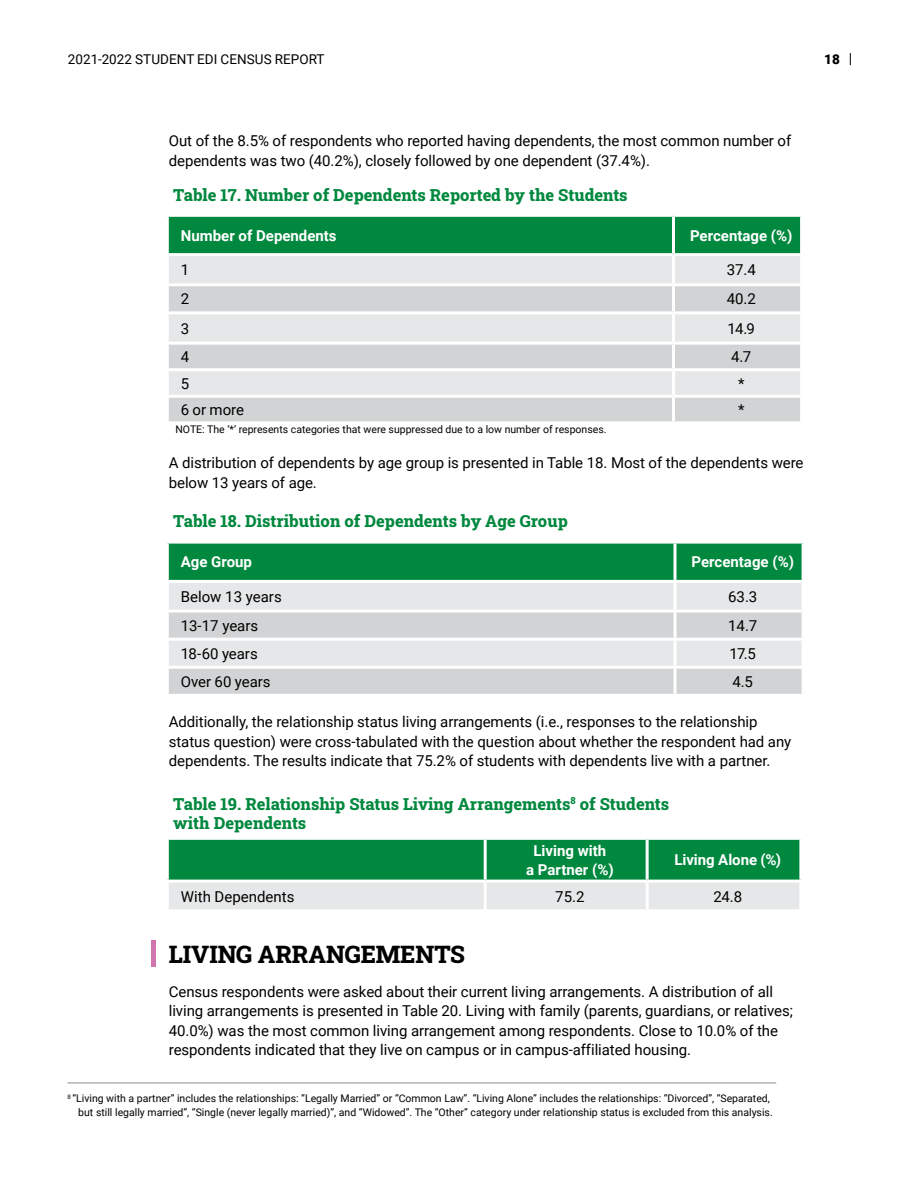
<style>
.page{position:relative;width:918px;height:1188px;background:#fff}
.page>*{position:absolute;margin:0;border:0;box-sizing:border-box;transform-origin:0 0}
.t1{font:800 24px "Roboto Slab";letter-spacing:-.005em;color:#000}
.t2{font:800 16.5px/19.5px "Roboto Slab";color:#00883e}
.t3{font:15px/19.5px "Roboto";letter-spacing:-.005em;color:#000}
.t4{font:700 15px/19.5px "Roboto";color:#fff;text-align:center}
.t5{font:13.5px "Roboto";letter-spacing:.005em;color:#000}
.t6{font:900 13.5px "Roboto";color:#000}
.t7{font:10.5px/13.5px "Roboto";color:#000;text-align:right}
</style>
<div class="page">
<div style="left:169px;top:217px;width:631px;height:36px;background:#00883e"></div>
<div style="left:169px;top:256px;width:631px;height:27px;background:#e6e7e8"></div>
<svg style="left:169px;top:286px;width:631px;height:135px;background:#dadbdc"></svg>
<hr style="left:672px;top:217px;width:3px;height:36px;background:#fff">
<hr style="left:672px;top:256px;width:3px;height:27px;background:#fff">
<hr style="left:672px;top:286px;width:3px;height:25px;background:#fff">
<hr style="left:166px;top:311px;width:508px;height:3px;background:#fff">
<hr style="left:674px;top:311px;width:129px;height:3px;background:#fff">
<hr style="left:672px;top:314px;width:3px;height:28px;background:#fff">
<hr style="left:166px;top:342px;width:508px;height:3px;background:#fff">
<hr style="left:674px;top:342px;width:129px;height:3px;background:#fff">
<hr style="left:672px;top:345px;width:3px;height:23px;background:#fff">
<hr style="left:166px;top:368px;width:508px;height:3px;background:#fff">
<hr style="left:674px;top:368px;width:129px;height:3px;background:#fff">
<hr style="left:672px;top:371px;width:3px;height:24px;background:#fff">
<hr style="left:166px;top:395px;width:508px;height:3px;background:#fff">
<hr style="left:674px;top:395px;width:129px;height:3px;background:#fff">
<hr style="left:672px;top:398px;width:3px;height:23px;background:#fff">
<div style="left:169px;top:544px;width:633px;height:36px;background:#00883e"></div>
<div style="left:169px;top:583px;width:633px;height:27px;background:#e6e7e8"></div>
<svg style="left:169px;top:613px;width:633px;height:81px;background:#d8dadb"></svg>
<hr style="left:674px;top:544px;width:2px;height:36px;background:#fff">
<hr style="left:674px;top:583px;width:2px;height:27px;background:#fff">
<hr style="left:674px;top:613px;width:2px;height:25px;background:#fff">
<hr style="left:166px;top:638px;width:509px;height:3px;background:#fff">
<hr style="left:675px;top:638px;width:130px;height:3px;background:#fff">
<hr style="left:674px;top:641px;width:2px;height:25px;background:#fff">
<hr style="left:166px;top:666px;width:509px;height:3px;background:#fff">
<hr style="left:675px;top:666px;width:130px;height:3px;background:#fff">
<hr style="left:674px;top:669px;width:2px;height:25px;background:#fff">
<svg style="left:169px;top:840px;width:630px;height:69px;background:#5cae82"></svg>
<hr style="left:484px;top:840px;width:3px;height:40px;background:#fff">
<hr style="left:646px;top:840px;width:3px;height:40px;background:#fff">
<hr style="left:166px;top:880px;width:319px;height:3px;background:#fff">
<hr style="left:485px;top:880px;width:162px;height:3px;background:#fff">
<hr style="left:484px;top:883px;width:3px;height:26px;background:#fff">
<hr style="left:647px;top:880px;width:155px;height:3px;background:#fff">
<hr style="left:646px;top:883px;width:3px;height:26px;background:#fff">
<div style="left:151px;top:940px;width:5px;height:27px;background:#d175af"></div>
<hr style="left:68px;top:1082px;width:708px;height:2px;background:#b1b4b6">
<svg style="left:850px;top:53px;width:1px;height:12px"></svg>
<p class="t5" style="left:68px;top:50px;width:258px">2021-2022 STUDENT EDI CENSUS REPORT</p>
<p class="t6" style="left:824px;top:50px;width:17px">18</p>
<p class="t3" style="left:169px;top:131px;width:624px">Out of the 8.5% of respondents who reported having dependents, the most common number of dependents was two (40.2%), closely followed by one dependent (37.4%).</p>
<p class="t2" style="left:173px;top:185px;width:456px">Table 17. Number of Dependents Reported by the Students</p>
<p class="t4" style="left:181px;top:225px;width:157px">Number of Dependents</p>
<p class="t4" style="left:690px;top:225px;width:104px">Percentage (%)</p>
<p class="t3" style="left:181px;top:260px;width:10px">1</p>
<p class="t3" style="left:727px;top:260px;width:31px">37.4</p>
<p class="t3" style="left:181px;top:289px;width:10px">2</p>
<p class="t3" style="left:727px;top:289px;width:31px">40.2</p>
<p class="t3" style="left:181px;top:318px;width:10px">3</p>
<p class="t3" style="left:728px;top:318px;width:29px">14.9</p>
<p class="t3" style="left:181px;top:346px;width:10px">4</p>
<p class="t3" style="left:731px;top:346px;width:22px">4.7</p>
<p class="t3" style="left:181px;top:373px;width:10px">5</p>
<p class="t3" style="left:738px;top:373px;width:8px">*</p>
<p class="t3" style="left:181px;top:400px;width:65px">6 or more</p>
<p class="t3" style="left:738px;top:400px;width:8px">*</p>
<p class="t7" style="left:175px;top:422px;width:433px">NOTE: The ‘*’ represents categories that were suppressed due to a low number of responses.</p>
<p class="t3" style="left:169px;top:453px;width:636px">A distribution of dependents by age group is presented in Table 18. Most of the dependents were below 13 years of age.</p>
<p class="t2" style="left:173px;top:511px;width:396px">Table 18. Distribution of Dependents by Age Group</p>
<p class="t4" style="left:181px;top:552px;width:73px">Age Group</p>
<p class="t4" style="left:692px;top:552px;width:104px">Percentage (%)</p>
<p class="t3" style="left:181px;top:586px;width:102px">Below 13 years</p>
<p class="t3" style="left:728px;top:586px;width:31px">63.3</p>
<p class="t3" style="left:181px;top:615px;width:79px">13-17 years</p>
<p class="t3" style="left:728px;top:615px;width:31px">14.7</p>
<p class="t3" style="left:181px;top:643px;width:78px">18-60 years</p>
<p class="t3" style="left:730px;top:643px;width:28px">17.5</p>
<p class="t3" style="left:181px;top:671px;width:91px">Over 60 years</p>
<p class="t3" style="left:733px;top:671px;width:22px">4.5</p>
<p class="t3" style="left:169px;top:712px;width:624px">Additionally, the relationship status living arrangements (i.e., responses to the relationship status question) were cross-tabulated with the question about whether the respondent had any dependents. The results indicate that 75.2% of students with dependents live with a partner.</p>
<p class="t2" style="left:173px;top:794px;width:497px">Table 19. Relationship Status Living Arrangements<sup>8</sup> of Students with Dependents</p>
<p class="t4" style="left:526px;top:840px;width:89px">Living with<br>a Partner (%)</p>
<p class="t4" style="left:674px;top:850px;width:108px">Living Alone (%)</p>
<p class="t3" style="left:181px;top:886px;width:115px">With Dependents</p>
<p class="t3" style="left:555px;top:886px;width:31px">75.2</p>
<p class="t3" style="left:713px;top:886px;width:30px">24.8</p>
<h1 class="t1" style="left:169px;top:938px;width:298px">LIVING ARRANGEMENTS</h1>
<p class="t3" style="left:169px;top:981px;width:626px">Census respondents were asked about their current living arrangements. A distribution of all living arrangements is presented in Table 20. Living with family (parents, guardians, or relatives; 40.0%) was the most common living arrangement among respondents. Close to 10.0% of the respondents indicated that they live on campus or in campus-affiliated housing.</p>
<p class="t7" style="left:68px;top:1092px;width:707px"><sup>8</sup> “Living with a partner” includes the relationships: “Legally Married” or “Common Law”. “Living Alone” includes the relationships: “Divorced”, “Separated, but still legally married”, “Single (never legally married)”, and “Widowed”. The “Other” category under relationship status is excluded from this analysis.</p>
</div>
